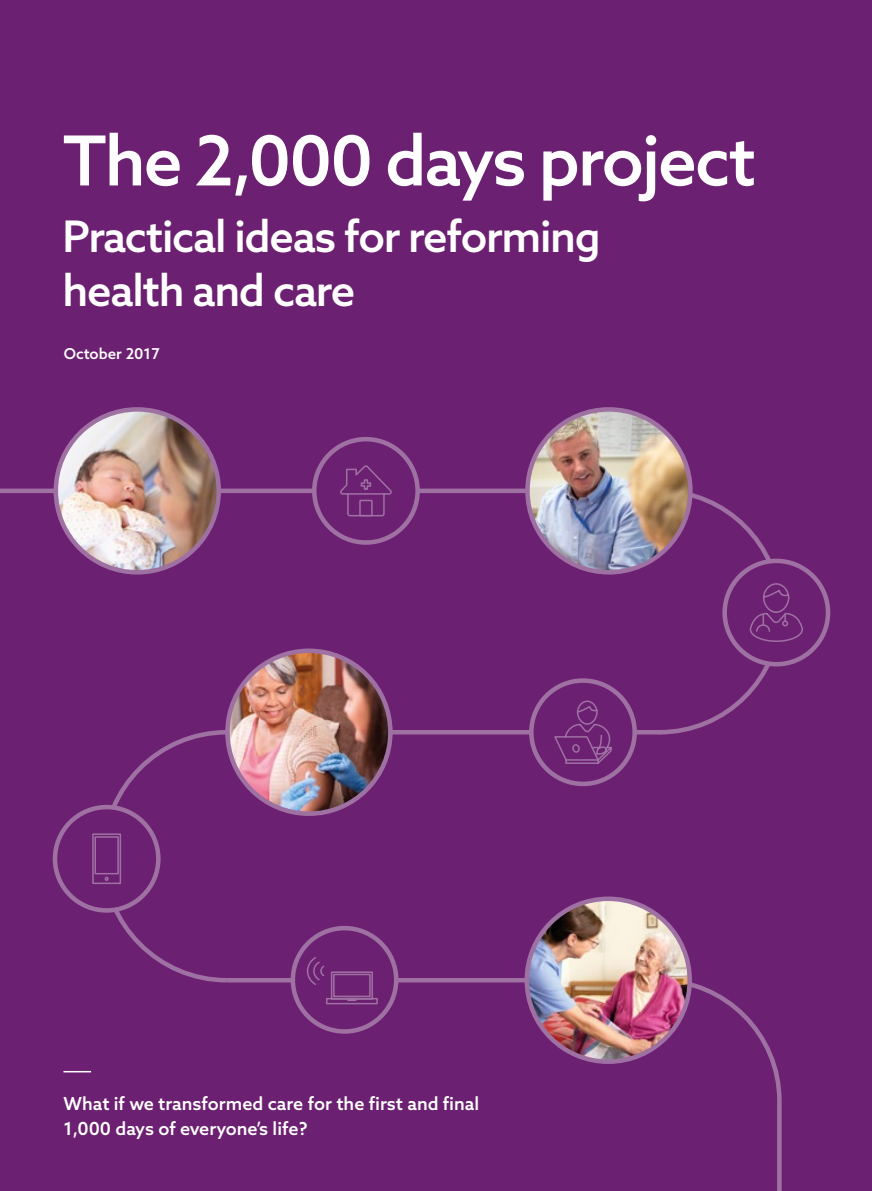
<style>
.page{position:relative;width:872px;height:1191px;background:#6c2071}
.page>*{position:absolute;margin:0;border:0;box-sizing:border-box;transform-origin:0 0}
.t1{font:500 69px "Azo Sans";letter-spacing:-.03em;color:#fff}
.t2{font:500 43.5px/54px "Azo Sans";letter-spacing:-.03em;color:#fff}
.t3{font:500 18px/24.8px "Azo Sans";color:#fff}
.t4{font:500 15px "Azo Sans";color:#fff}
</style>
<div class="page">
<div style="left:0;top:488px;width:650px;height:5px;background:#9f71a3"></div>
<hr style="left:227px;top:978px;width:431px;height:4px;background:#9f71a3">
<hr style="left:227px;top:730px;width:434px;height:4px;background:#9f71a3">
<hr style="left:777px;top:1101px;width:4px;height:90px;background:#9f71a3">
<img style="left:56px;top:409px;width:163px;height:163px;border-radius:81px">
<div style="left:54px;top:407px;width:167px;height:167px;border:4px solid #9f71a3;border-radius:50%"></div>
<div style="left:314px;top:439px;width:103px;height:103px;background:#6c2071;border-radius:50%"></div>
<div style="left:312px;top:437px;width:108px;height:108px;border:4px solid #9f71a3;border-radius:50%"></div>
<svg style="left:654px;top:982px;width:128px;height:123px"></svg>
<img style="left:227px;top:651px;width:163px;height:162px;border-radius:81px">
<div style="left:225px;top:648px;width:167px;height:168px;border:4px solid #9f71a3;border-radius:50%"></div>
<div style="left:531px;top:680px;width:103px;height:104px;background:#6c2071;border-radius:50%"></div>
<div style="left:529px;top:678px;width:108px;height:108px;border:4px solid #9f71a3;border-radius:50%"></div>
<svg style="left:340px;top:465px;width:52px;height:52px"></svg>
<hr style="left:348px;top:493px;width:36px;height:1px;background:#9f71a3">
<svg style="left:554px;top:700px;width:58px;height:64px"></svg>
<div style="left:92px;top:833px;width:29px;height:51px;border:2px solid #9f71a3"></div>
<svg style="left:99px;top:727px;width:132px;height:256px"></svg>
<div style="left:94px;top:836px;width:25px;height:38px;border:2px solid #9f71a3"></div>
<div style="left:293px;top:928px;width:103px;height:103px;background:#6c2071;border-radius:50%"></div>
<div style="left:291px;top:926px;width:107px;height:107px;border:4px solid #9f71a3;border-radius:50%"></div>
<svg style="left:306px;top:957px;width:72px;height:48px"></svg>
<img style="left:527px;top:409px;width:163px;height:163px;border-radius:81px">
<div style="left:525px;top:407px;width:167px;height:167px;border:4px solid #9f71a3;border-radius:50%"></div>
<img style="left:527px;top:898px;width:162px;height:163px;border-radius:81px">
<div style="left:524px;top:896px;width:168px;height:168px;border:4px solid #9f71a3;border-radius:50%"></div>
<svg style="left:63px;top:1071px;width:28px;height:1px"></svg>
<svg style="left:655px;top:486px;width:149px;height:249px"></svg>
<h1 class="t1" style="left:63px;top:115px;width:695px">The 2,000 days project</h1>
<h2 class="t2" style="left:63px;top:209px;width:539px">Practical ideas for reforming health and care</h2>
<p class="t4" style="left:64px;top:344px;width:97px">October 2017</p>
<p class="t3" style="left:63px;top:1091px;width:417px">What if we transformed care for the first and final<br>1,000 days of everyone’s life?</p>
</div>
